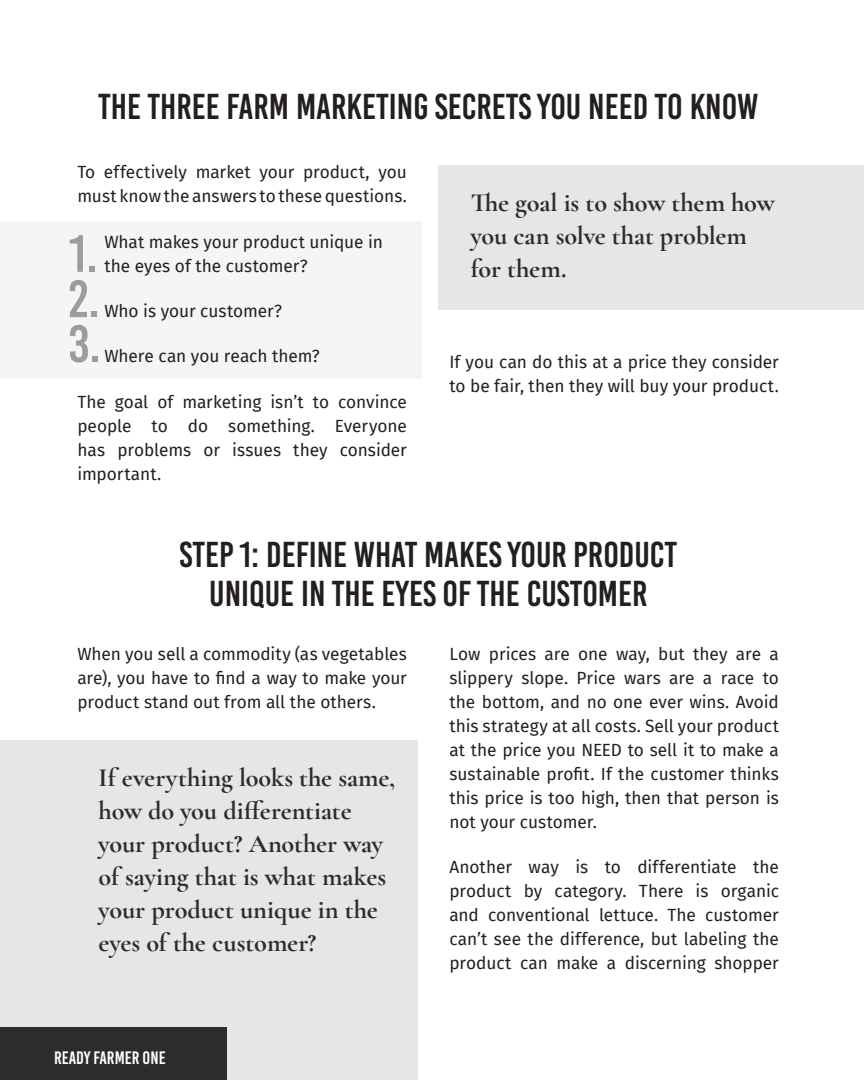
<style>
.page{position:relative;width:864px;height:1080px;background:#fff}
.page>*{position:absolute;margin:0;border:0;box-sizing:border-box;transform-origin:0 0}
.t1{font:52.5px "Bebas Kai";color:#9c9c9c}
.t2{font:36px/39px "Bebas Kai";color:#231f20;text-align:center}
.Small_quote{font:700 26.25px/33px "Cormorant Garamond";letter-spacing:-.005em;color:#2c2c2b}
.t3{font:18px "Bebas Kai";color:#fff}
.body{font:17.25px/24px "Fira Sans";letter-spacing:-.005em;color:#231f20;text-align:justify}
</style>
<div class="page">
<hr style="left:863px;top:377px;width:1px;height:231px;background:#f5f5f5">
<div style="left:0;top:222px;width:421px;height:157px;background:#f5f5f5"></div>
<div style="left:0;top:740px;width:418px;height:340px;background:#e6e6e6"></div>
<div style="left:439px;top:166px;width:425px;height:144px;background:#e6e6e6"></div>
<div style="left:0;top:1027px;width:227px;height:53px;background:#2c2c2b"></div>
<h1 class="t2" style="left:98px;top:87px;width:662px">THE THREE FARM MARKETING SECRETS YOU NEED TO KNOW</h1>
<p class="body" style="left:77px;top:160px;width:331px">To effectively market your product, you must know the answers to these questions.</p>
<p class="body" style="left:104px;top:229px;width:280px">What makes your product unique in the eyes of the customer?</p>
<p class="body" style="left:104px;top:299px;width:179px">Who is your customer?</p>
<p class="body" style="left:104px;top:344px;width:217px">Where can you reach them?</p>
<p class="body" style="left:77px;top:389px;width:331px">The goal of marketing isn’t to convince people to do something. Everyone has problems or issues they consider important.</p>
<p class="t1" style="left:69px;top:225px;width:31px">1.</p>
<p class="t1" style="left:69px;top:271px;width:33px">2.</p>
<p class="t1" style="left:69px;top:316px;width:34px">3.</p>
<p class="Small_quote" style="left:471px;top:186px;width:306px">The goal is to show them how you can solve that problem for them.</p>
<p class="body" style="left:449px;top:350px;width:331px">If you can do this at a price they consider to be fair, then they will buy your product.</p>
<h1 class="t2" style="left:180px;top:535px;width:499px">STEP 1: DEFINE WHAT MAKES YOUR PRODUCT<br>UNIQUE IN THE EYES OF THE CUSTOMER</h1>
<p class="body" style="left:77px;top:641px;width:331px">When you sell a commodity (as vegetables are), you have to find a way to make your product stand out from all the others.</p>
<p class="body" style="left:449px;top:641px;width:331px">Low prices are one way, but they are a slippery slope. Price wars are a race to the bottom, and no one ever wins. Avoid this strategy at all costs. Sell your product at the price you NEED to sell it to make a sustainable profit. If the customer thinks this price is too high, then that person is not your customer.</p>
<p class="body" style="left:449px;top:855px;width:331px">Another way is to differentiate the product by category. There is organic and conventional lettuce. The customer can’t see the difference, but labeling the product can make a discerning shopper</p>
<p class="Small_quote" style="left:99px;top:761px;width:298px">If everything looks the same, how do you differentiate your product? Another way of saying that is what makes your product unique in the eyes of the customer?</p>
<p class="t3" style="left:54px;top:1048px;width:113px">READY FARMER ONE</p>
</div>
